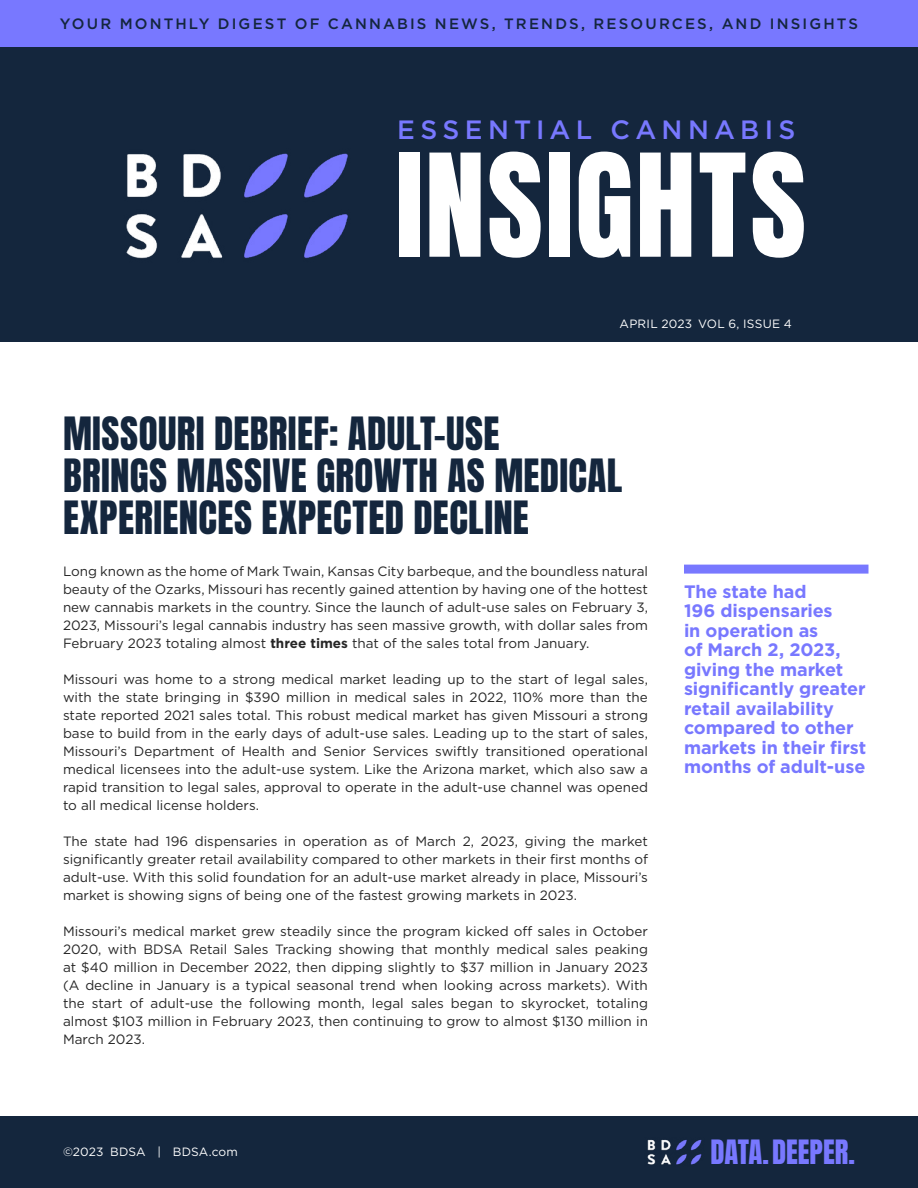
<style>
.page{position:relative;width:918px;height:1188px;background:#fff}
.page>*{position:absolute;margin:0;border:0;box-sizing:border-box;transform-origin:0 0}
.t1{font:121.35px "Anton";letter-spacing:.015em;color:#fff}
.t2{font:39px/42px "Anton";letter-spacing:.01em;color:#14263d}
.t3{font:28.5px "Anton";color:#7878ff}
.t4{font:500 26.4px "Gotham";letter-spacing:.2em;color:#7878ff}
.Pull_Quote{font:700 18px/19.5px "Gotham";letter-spacing:-.005em;color:#7878ff}
.t5{font:500 15px "Gotham";letter-spacing:.145em;color:#14263d}
.Para{font:13.5px/18px "Gotham";color:#262626;text-align:justify}
.t6{font:12px "Gotham";letter-spacing:.015em;color:#fff}
.s1{font-weight:700}
</style>
<div class="page">
<div style="left:0;top:1116px;width:918px;height:72px;background:#14263d"></div>
<img style="left:647px;top:1139px;width:55px;height:26px">
<div style="left:0;top:0;width:918px;height:342px;background:#14263d"></div>
<img style="left:126px;top:153px;width:222px;height:106px">
<div style="left:0;top:0;width:918px;height:47px;background:#7878ff"></div>
<div style="left:684px;top:565px;width:184px;height:9px;background:#7878ff"></div>
<p class="t5" style="left:60px;top:14px;width:800px">YOUR MONTHLY DIGEST OF CANNABIS NEWS, TRENDS, RESOURCES, AND INSIGHTS</p>
<h3 class="t4" style="left:397px;top:113px;width:400px">ESSENTIAL CANNABIS</h3>
<h1 class="t1" style="left:396px;top:144px;width:412px">INSIGHTS</h1>
<p class="t6" style="left:620px;top:316px;width:174px">APRIL 2023 VOL 6, ISSUE 4</p>
<h1 class="t2" style="left:63px;top:416px;width:561px">MISSOURI DEBRIEF: ADULT-USE<br>BRINGS MASSIVE GROWTH AS MEDICAL<br>EXPERIENCES EXPECTED DECLINE</h1>
<p class="Para" style="left:63px;top:562px;width:587px">Long known as the home of Mark Twain, Kansas City barbeque, and the boundless natural beauty of the Ozarks, Missouri has recently gained attention by having one of the hottest new cannabis markets in the country. Since the launch of adult-use sales on February 3, 2023, Missouri’s legal cannabis industry has seen massive growth, with dollar sales from February 2023 totaling almost <span class="s1">three times</span> that of the sales total from January.</p>
<p class="Para" style="left:63px;top:670px;width:587px">Missouri was home to a strong medical market leading up to the start of legal sales, with the state bringing in $390 million in medical sales in 2022, 110% more than the state reported 2021 sales total. This robust medical market has given Missouri a strong base to build from in the early days of adult-use sales. Leading up to the start of sales, Missouri’s Department of Health and Senior Services swiftly transitioned operational medical licensees into the adult-use system. Like the Arizona market, which also saw a rapid transition to legal sales, approval to operate in the adult-use channel was opened to all medical license holders.</p>
<p class="Para" style="left:63px;top:832px;width:587px">The state had 196 dispensaries in operation as of March 2, 2023, giving the market significantly greater retail availability compared to other markets in their first months of adult-use. With this solid foundation for an adult-use market already in place, Missouri’s market is showing signs of being one of the fastest growing markets in 2023.</p>
<p class="Para" style="left:63px;top:922px;width:587px">Missouri’s medical market grew steadily since the program kicked off sales in October 2020, with BDSA Retail Sales Tracking showing that monthly medical sales peaking at $40 million in December 2022, then dipping slightly to $37 million in January 2023 (A decline in January is a typical seasonal trend when looking across markets). With the start of adult-use the following month, legal sales began to skyrocket, totaling almost $103 million in February 2023, then continuing to grow to almost $130 million in March 2023.</p>
<p class="Pull_Quote" style="left:684px;top:581px;width:184px">The state had<br>196 dispensaries<br>in operation as<br>of March 2, 2023, giving the market significantly greater retail availability compared to other markets in their first months of adult-use</p>
<p class="t6" style="left:63px;top:1144px;width:176px">©2023 BDSA | BDSA.com</p>
<h3 class="t3" style="left:710px;top:1138px;width:146px">DATA.DEEPER.</h3>
</div>
